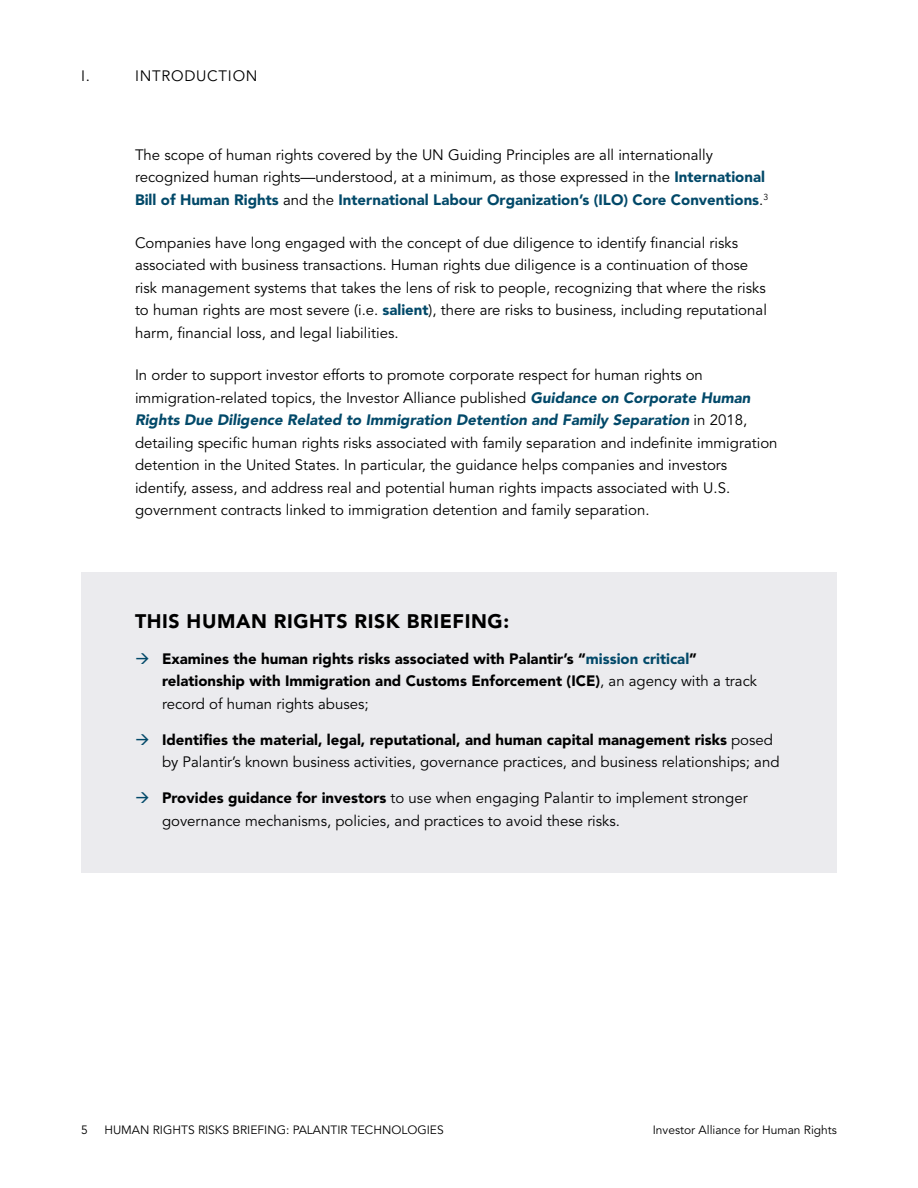
<style>
.page{position:relative;width:918px;height:1188px;background:#fff}
.page>*{position:absolute;margin:0;border:0;box-sizing:border-box;transform-origin:0 0}
.t1{font:900 19.5px "Avenir";letter-spacing:.03em;color:#000}
.t2{font:15px/22.5px "Avenir";color:#000}
.t3{font:900 15px/22.5px "Avenir";color:#000}
.t4{font:15px "Avenir";letter-spacing:.05em;color:#000}
.t5{font:12px "Avenir";color:#000}
.s1{font-weight:900;color:#024969}
.s2{font-weight:900;font-style:italic;color:#024969}
.s3{color:#024969}
.s4{font-weight:400}
.s5{font-weight:900}
</style>
<div class="page">
<div style="left:81px;top:572px;width:756px;height:301px;background:#ebebee"></div>
<p class="t2" style="left:81px;top:65px;width:10px">I.</p>
<p class="t4" style="left:135px;top:68px;width:124px">INTRODUCTION</p>
<p class="t2" style="left:135px;top:144px;width:635px">The scope of human rights covered by the UN Guiding Principles are all internationally recognized human rights—understood, at a minimum, as those expressed in the <span class="s1">International<br>Bill of Human Rights</span> and the <span class="s1">International Labour Organization’s (ILO) Core Conventions</span>.<sup>3</sup></p>
<p class="t2" style="left:135px;top:232px;width:633px">Companies have long engaged with the concept of due diligence to identify financial risks associated with business transactions. Human rights due diligence is a continuation of those risk management systems that takes the lens of risk to people, recognizing that where the risks to human rights are most severe (i.e. <span class="s1">salient</span>), there are risks to business, including reputational harm, financial loss, and legal liabilities.</p>
<p class="t2" style="left:135px;top:364px;width:644px">In order to support investor efforts to promote corporate respect for human rights on immigration-related topics, the Investor Alliance published <span class="s2">Guidance on Corporate Human Rights Due Diligence Related to Immigration Detention and Family Separation</span> in 2018, detailing specific human rights risks associated with family separation and indefinite immigration detention in the United States. In particular, the guidance helps companies and investors identify, assess, and address real and potential human rights impacts associated with U.S. government contracts linked to immigration detention and family separation.</p>
<h1 class="t1" style="left:135px;top:609px;width:376px">THIS HUMAN RIGHTS RISK BRIEFING:</h1>
<p class="t3" style="left:162px;top:647px;width:597px;text-indent:-27px"><span class="s3">→</span> Examines the human rights risks associated with Palantir’s “<span class="s3">mission critical</span>” relationship with Immigration and Customs Enforcement (ICE)<span class="s4">, an agency with a track record of human rights abuses;</span></p>
<p class="t2" style="left:162px;top:729px;width:619px;text-indent:-27px"><span class="s3">→</span> <span class="s5">Identifies the material, legal, reputational, and human capital management risks</span> posed by Palantir’s known business activities, governance practices, and business relationships; and</p>
<p class="t2" style="left:162px;top:787px;width:587px;text-indent:-27px"><span class="s3">→</span> <span class="s5">Provides guidance for investors</span> to use when engaging Palantir to implement stronger governance mechanisms, policies, and practices to avoid these risks.</p>
<p class="t5" style="left:81px;top:1123px;width:8px">5</p>
<p class="t5" style="left:104px;top:1123px;width:341px">HUMAN RIGHTS RISKS BRIEFING: PALANTIR TECHNOLOGIES</p>
<p class="t5" style="left:653px;top:1123px;width:186px">Investor Alliance for Human Rights</p>
</div>
